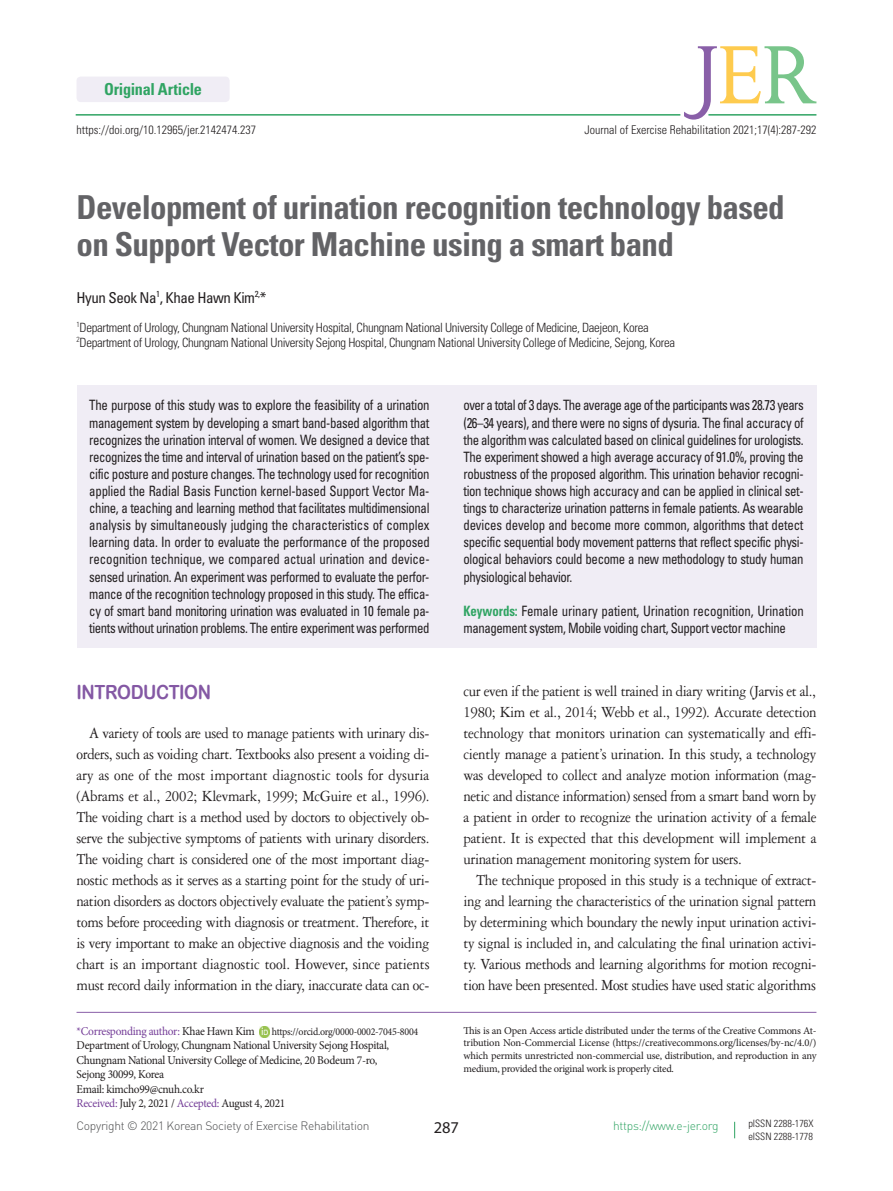
<style>
.page{position:relative;width:893px;height:1191px;background:#fff}
.page>*{position:absolute;margin:0;border:0;box-sizing:border-box;transform-origin:0 0}
.제목{font:700 condensed 33px/36.8px "Univers LT Std";letter-spacing:-.02em;color:#636366}
.본문_대제목{font:19.5px "Arial Rounded MT Bold";letter-spacing:-.025em;color:#8458a4;scale:.9 1}
.본문_영문{font:16.5px/21px "Garamond 3 LT Std";letter-spacing:-.025em;color:#231f20;text-align:justify;scale:.9 1}
.t1{font:700 condensed 16.5px "Univers LT Std";letter-spacing:-.02em;color:#30a463}
.t2{font:16.5px "Myriad Pro";color:#231f20}
.저자{font:condensed 15px "Univers LT Std";letter-spacing:-.03em;color:#231f20}
.t3{font:condensed 14.25px/17.1px "Univers LT Std";letter-spacing:-.03em;color:#231f20;text-align:justify;scale:.9 1}
.저자소속{font:300 condensed 12.75px "Univers LT Std";letter-spacing:-.025em;color:#231f20}
.교신저자{font:12px/14.4px "Minion Pro";letter-spacing:-.025em;color:#231f20;scale:.95 1}
.doi_단락{font:300 condensed 12px "Univers LT Std";color:#231f20}
.t4{font:300 12px "DIN Pro";letter-spacing:-.025em;color:#4b4c4d}
.교신저자-2{font:12px "Minion Pro";letter-spacing:-.03em;color:#753e98;scale:.95 1}
.t5{font:300 12px "DIN Pro";letter-spacing:-.025em;color:#30a463}
.교신저자-3{font:10.5px/12.6px "Minion Pro";letter-spacing:-.025em;color:#231f20;text-align:justify}
.교신저자-4{font:10.5px "Minion Pro";letter-spacing:-.025em;color:#231f20;scale:.95 1}
.t6{font:300 condensed 10.2px "Univers LT Std";color:#231f20}
.s1{font-weight:700;color:#30a463}
.s2{color:#231f20}
.s3{color:#753e98}
</style>
<div class="page">
<hr style="left:77px;top:1012px;width:739px;height:1px;background:#895fa8">
<svg style="left:734px;top:1121px;width:1px;height:17px"></svg>
<svg style="left:259px;top:1026px;width:11px;height:11px"></svg>
<div style="left:77px;top:386px;width:739px;height:262px;background:#f0edf5"></div>
<div style="left:77px;top:77px;width:153px;height:25px;background:#f0edf5;border-radius:4px"></div>
<hr style="left:76px;top:114px;width:604px;height:2px;background:#30a463">
<svg style="left:684px;top:46px;width:132px;height:74px"></svg>
<p class="t1" style="left:104px;top:79px;width:99px">Original Article</p>
<p class="doi_단락" style="left:77px;top:123px;width:181px">https://doi.org/10.12965/jer.2142474.237</p>
<p class="doi_단락" style="left:585px;top:123px;width:233px">Journal of Exercise Rehabilitation 2021;17(4):287-292</p>
<p class="제목" style="left:77px;top:188px;width:710px">Development of urination recognition technology based on Support Vector Machine using a smart band</p>
<p class="저자" style="left:77px;top:288px;width:192px">Hyun Seok Na<sup>1</sup>, Khae Hawn Kim<sup>2,</sup>*</p>
<p class="저자소속" style="left:77px;top:320px;width:574px"><sup>1</sup>Department of Urology, Chungnam National University Hospital, Chungnam National University College of Medicine, Daejeon, Korea</p>
<p class="저자소속" style="left:77px;top:335px;width:600px"><sup>2</sup>Department of Urology, Chungnam National University Sejong Hospital, Chungnam National University College of Medicine, Sejong, Korea</p>
<p class="t3" style="left:89px;top:396px;width:380px">The purpose of this study was to explore the feasibility of a urination management system by developing a smart band-based algorithm that recognizes the urination interval of women. We designed a device that recognizes the time and interval of urination based on the patient’s spe&shy;cific posture and posture changes. The technology used for recognition applied the Radial Basis Function kernel-based Support Vector Ma&shy;chine, a teaching and learning method that facilitates multidimensional analysis by simultaneously judging the characteristics of complex learning data. In order to evaluate the performance of the proposed recognition technique, we compared actual urination and device&shy;sensed urination. An experiment was performed to evaluate the perfor&shy;mance of the recognition technology proposed in this study. The effica&shy;cy of smart band monitoring urination was evaluated in 10 female pa&shy;tients without urination problems. The entire experiment was performed</p>
<p class="t3" style="left:463px;top:396px;width:380px">over a total of 3 days. The average age of the participants was 28.73 years (26–34 years), and there were no signs of dysuria. The final accuracy of the algorithm was calculated based on clinical guidelines for urologists.<br>The experiment showed a high average accuracy of 91.0%, proving the robustness of the proposed algorithm. This urination behavior recogni&shy;tion technique shows high accuracy and can be applied in clinical set&shy;tings to characterize urination patterns in female patients. As wearable devices develop and become more common, algorithms that detect specific sequential body movement patterns that reflect specific physi&shy;ological behaviors could become a new methodology to study human physiological behavior.</p>
<p class="t3" style="left:463px;top:602px;width:380px"><span class="s1">Keywords:</span> Female urinary patient, Urination recognition, Urination management system, Mobile voiding chart, Support vector machine</p>
<p class="본문_대제목" style="left:77px;top:680px;width:151px">INTRODUCTION</p>
<p class="본문_영문" style="left:77px;top:722px;width:394px;text-indent:13px">A variety of tools are used to manage patients with urinary dis&shy;orders, such as voiding chart. Textbooks also present a voiding di&shy;ary as one of the most important diagnostic tools for dysuria (Abrams et al., 2002; Klevmark, 1999; McGuire et al., 1996).<br>The voiding chart is a method used by doctors to objectively ob&shy;serve the subjective symptoms of patients with urinary disorders.<br>The voiding chart is considered one of the most important diag&shy;nostic methods as it serves as a starting point for the study of uri&shy;nation disorders as doctors objectively evaluate the patient’s symp&shy;toms before proceeding with diagnosis or treatment. Therefore, it is very important to make an objective diagnosis and the voiding chart is an important diagnostic tool. However, since patients must record daily information in the diary, inaccurate data can oc-</p>
<p class="교신저자-2" style="left:77px;top:1023px;width:189px">*Corresponding author: <span class="s2">Khae Hawn Kim</span></p>
<p class="교신저자-4" style="left:272px;top:1024px;width:156px">https://orcid.org/0000-0002-7045-8004</p>
<p class="교신저자" style="left:77px;top:1038px;width:331px">Department of Urology, Chungnam National University Sejong Hospital,<br>Chungnam National University College of Medicine, 20 Bodeum 7-ro,<br>Sejong 30099, Korea</p>
<p class="교신저자" style="left:77px;top:1081px;width:136px">Email: kimcho99@cnuh.co.kr</p>
<p class="교신저자" style="left:77px;top:1096px;width:221px"><span class="s3">Received:</span> July 2, 2021 / <span class="s3">Accepted:</span> August 4, 2021</p>
<p class="본문_영문" style="left:463px;top:680px;width:394px">cur even if the patient is well trained in diary writing (Jarvis et al., 1980; Kim et al., 2014; Webb et al., 1992). Accurate detection technology that monitors urination can systematically and effi&shy;ciently manage a patient’s urination. In this study, a technology was developed to collect and analyze motion information (mag&shy;netic and distance information) sensed from a smart band worn by a patient in order to recognize the urination activity of a female patient. It is expected that this development will implement a urination management monitoring system for users.</p>
<p class="본문_영문" style="left:463px;top:869px;width:394px;text-indent:13px">The technique proposed in this study is a technique of extract&shy;ing and learning the characteristics of the urination signal pattern by determining which boundary the newly input urination activi&shy;ty signal is included in, and calculating the final urination activi&shy;ty. Various methods and learning algorithms for motion recogni&shy;tion have been presented. Most studies have used static algorithms</p>
<p class="교신저자-3" style="left:463px;top:1024px;width:355px">This is an Open Access article distributed under the terms of the Creative Commons At&shy;tribution Non-Commercial License (https://creativecommons.org/licenses/by-nc/4.0/) which permits unrestricted non-commercial use, distribution, and reproduction in any medium, provided the original work is properly cited.</p>
<p class="t4" style="left:77px;top:1118px;width:295px">Copyright © 2021 Korean Society of Exercise Rehabilitation</p>
<p class="t5" style="left:613px;top:1118px;width:107px">https://www.e-jer.org</p>
<p class="t6" style="left:748px;top:1117px;width:67px">pISSN 2288-176X</p>
<p class="t6" style="left:748px;top:1129px;width:66px">eISSN 2288-1778</p>
<p class="t2" style="left:434px;top:1116px;width:27px">287</p>
</div>
